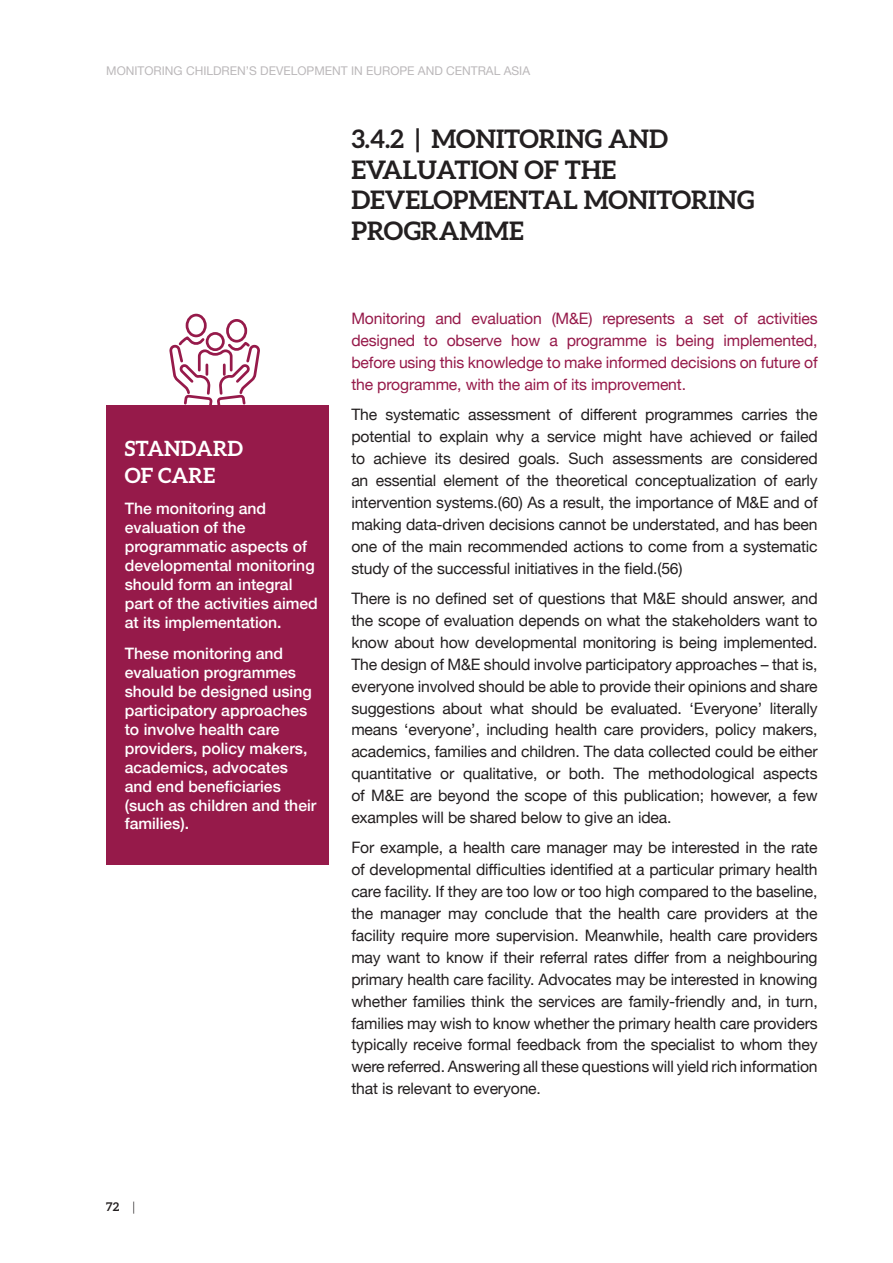
<style>
.page{position:relative;width:893px;height:1263px;background:#fff}
.page>*{position:absolute;margin:0;border:0;box-sizing:border-box;transform-origin:0 0}
.t1{font:700 25.5px/30.6px "Aleo";color:#231f20}
.t2{font:700 21px/27px "Aleo";color:#fff}
.t3{font:15.75px/21.9px "Helvetica Neue";letter-spacing:-.01em;color:#231f20;text-align:justify}
.t4{font:500 15.75px/18.9px "Helvetica Neue";color:#fff}
.t5{font:15.75px/21.9px "Helvetica Neue";letter-spacing:-.01em;color:#961a4a;text-align:justify}
.t6{font:12px "Helvetica Neue";color:#bbb8ba}
.t7{font:700 12px "Aleo";color:#231f20}
.s1{font-family:"Helvetica Neue";font-weight:300}
</style>
<div class="page">
<div style="left:106px;top:405px;width:223px;height:460px;background:#961a4a"></div>
<svg style="left:169px;top:313px;width:91px;height:92px"></svg>
<p class="t6" style="left:106px;top:62px;width:425px">MONITORING CHILDREN’S DEVELOPMENT IN EUROPE AND CENTRAL ASIA</p>
<h2 class="t2" style="left:125px;top:434px;width:120px">STANDARD<br>OF CARE</h2>
<p class="t4" style="left:125px;top:498px;width:195px">The monitoring and evaluation of the programmatic aspects of developmental monitoring should form an integral part of the activities aimed at its implementation.</p>
<p class="t4" style="left:125px;top:643px;width:193px">These monitoring and evaluation programmes should be designed using participatory approaches to involve health care providers, policy makers, academics, advocates and end beneficiaries (such as children and their families).</p>
<h1 class="t1" style="left:351px;top:123px;width:405px">3.4.2 | MONITORING AND<br>EVALUATION OF THE<br>DEVELOPMENTAL MONITORING<br>PROGRAMME</h1>
<p class="t5" style="left:351px;top:309px;width:468px">Monitoring and evaluation (M&amp;E) represents a set of activities designed to observe how a programme is being implemented, before using this knowledge to make informed decisions on future of the programme, with the aim of its improvement.</p>
<p class="t3" style="left:351px;top:405px;width:468px">The systematic assessment of different programmes carries the potential to explain why a service might have achieved or failed to achieve its desired goals. Such assessments are considered an essential element of the theoretical conceptualization of early intervention systems.(60) As a result, the importance of M&amp;E and of making data-driven decisions cannot be understated, and has been one of the main recommended actions to come from a systematic study of the successful initiatives in the field.(56)</p>
<p class="t3" style="left:351px;top:588px;width:468px">There is no defined set of questions that M&amp;E should answer, and the scope of evaluation depends on what the stakeholders want to know about how developmental monitoring is being implemented.<br>The design of M&amp;E should involve participatory approaches – that is, everyone involved should be able to provide their opinions and share suggestions about what should be evaluated. ‘Everyone’ literally means ‘everyone’, including health care providers, policy makers, academics, families and children. The data collected could be either quantitative or qualitative, or both. The methodological aspects of M&amp;E are beyond the scope of this publication; however, a few examples will be shared below to give an idea.</p>
<p class="t3" style="left:351px;top:838px;width:468px">For example, a health care manager may be interested in the rate of developmental difficulties identified at a particular primary health care facility. If they are too low or too high compared to the baseline, the manager may conclude that the health care providers at the facility require more supervision. Meanwhile, health care providers may want to know if their referral rates differ from a neighbouring primary health care facility. Advocates may be interested in knowing whether families think the services are family-friendly and, in turn, families may wish to know whether the primary health care providers typically receive formal feedback from the specialist to whom they were referred. Answering all these questions will yield rich information that is relevant to everyone.</p>
<p class="t7" style="left:106px;top:1199px;width:30px">72 <span class="s1">|</span></p>
</div>
